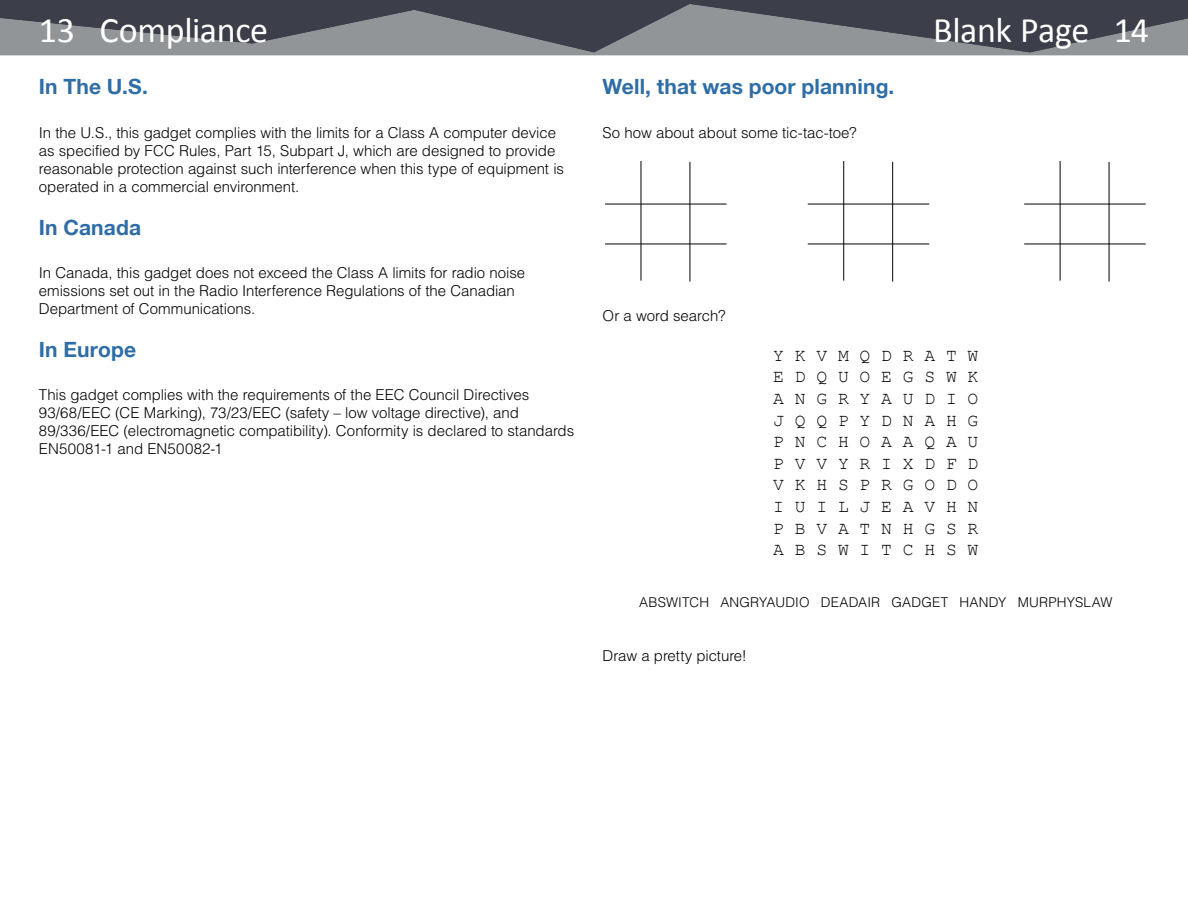
<style>
.page{position:relative;width:1188px;height:918px;background:#fff}
.page>*{position:absolute;margin:0;border:0;box-sizing:border-box;transform-origin:0 0}
.Page_Header{font:36px "Calibri";letter-spacing:-.01em;color:#fff}
.Section_Header{font:700 21px "Helvetica Neue LT";letter-spacing:.005em;color:#2e6da6}
.t1{font:18px "Courier New";color:#020304}
.t2{font:300 15px/18px "Helvetica";letter-spacing:-.005em;color:#020304}
.t3{font:300 13.5px "Helvetica";letter-spacing:.015em;color:#020304}
</style>
<div class="page">
<hr style="left:0;top:0;width:1188px;height:4px;background:#3c3e49">
<svg style="left:0;top:4px;width:1188px;height:51px;background:#66686f"></svg>
<hr style="left:605px;top:244px;width:122px;height:1px;background:#020304">
<hr style="left:605px;top:204px;width:122px;height:1px;background:#020304">
<hr style="left:641px;top:161px;width:1px;height:120px;background:#020304">
<hr style="left:690px;top:162px;width:1px;height:120px;background:#020304">
<hr style="left:808px;top:244px;width:121px;height:1px;background:#020304">
<hr style="left:808px;top:204px;width:121px;height:1px;background:#020304">
<hr style="left:843px;top:161px;width:1px;height:120px;background:#020304">
<hr style="left:892px;top:162px;width:1px;height:120px;background:#020304">
<hr style="left:1024px;top:244px;width:122px;height:1px;background:#020304">
<hr style="left:1024px;top:204px;width:122px;height:1px;background:#020304">
<hr style="left:1060px;top:161px;width:1px;height:120px;background:#020304">
<hr style="left:1109px;top:162px;width:1px;height:120px;background:#020304">
<p class="Page_Header" style="left:39px;top:5px;width:231px">13 Compliance</p>
<p class="Page_Header" style="left:933px;top:5px;width:218px">Blank Page 14</p>
<p class="Section_Header" style="left:39px;top:74px;width:111px">In The U.S.</p>
<p class="t2" style="left:39px;top:123px;width:527px">In the U.S., this gadget complies with the limits for a Class A computer device as specified by FCC Rules, Part 15, Subpart J, which are designed to provide reasonable protection against such interference when this type of equipment is operated in a commercial environment.</p>
<p class="Section_Header" style="left:39px;top:214px;width:104px">In Canada</p>
<p class="t2" style="left:39px;top:263px;width:488px">In Canada, this gadget does not exceed the Class A limits for radio noise emissions set out in the Radio Interference Regulations of the Canadian<br>Department of Communications.</p>
<p class="Section_Header" style="left:39px;top:337px;width:99px">In Europe</p>
<p class="t2" style="left:39px;top:386px;width:537px">This gadget complies with the requirements of the EEC Council Directives 93/68/EEC (CE Marking), 73/23/EEC (safety – low voltage directive), and 89/336/EEC (electromagnetic compatibility). Conformity is declared to standards EN50081-1 and EN50082-1</p>
<p class="Section_Header" style="left:603px;top:74px;width:293px">Well, that was poor planning.</p>
<p class="t2" style="left:603px;top:123px;width:255px">So how about about some tic-tac-toe?</p>
<p class="t2" style="left:603px;top:306px;width:124px">Or a word search?</p>
<p class="t1" style="left:773px;top:344px;width:207px">Y K V M Q D R A T W</p>
<p class="t1" style="left:773px;top:366px;width:207px">E D Q U O E G S W K</p>
<p class="t1" style="left:773px;top:387px;width:207px">A N G R Y A U D I O</p>
<p class="t1" style="left:773px;top:409px;width:207px">J Q Q P Y D N A H G</p>
<p class="t1" style="left:773px;top:430px;width:207px">P N C H O A A Q A U</p>
<p class="t1" style="left:773px;top:452px;width:207px">P V V Y R I X D F D</p>
<p class="t1" style="left:773px;top:474px;width:207px">V K H S P R G O D O</p>
<p class="t1" style="left:773px;top:495px;width:207px">I U I L J E A V H N</p>
<p class="t1" style="left:773px;top:517px;width:207px">P B V A T N H G S R</p>
<p class="t1" style="left:773px;top:538px;width:207px">A B S W I T C H S W</p>
<p class="t3" style="left:639px;top:594px;width:475px">ABSWITCH ANGRYAUDIO DEADAIR GADGET HANDY MURPHYSLAW</p>
<p class="t2" style="left:603px;top:647px;width:146px">Draw a pretty picture!</p>
</div>
